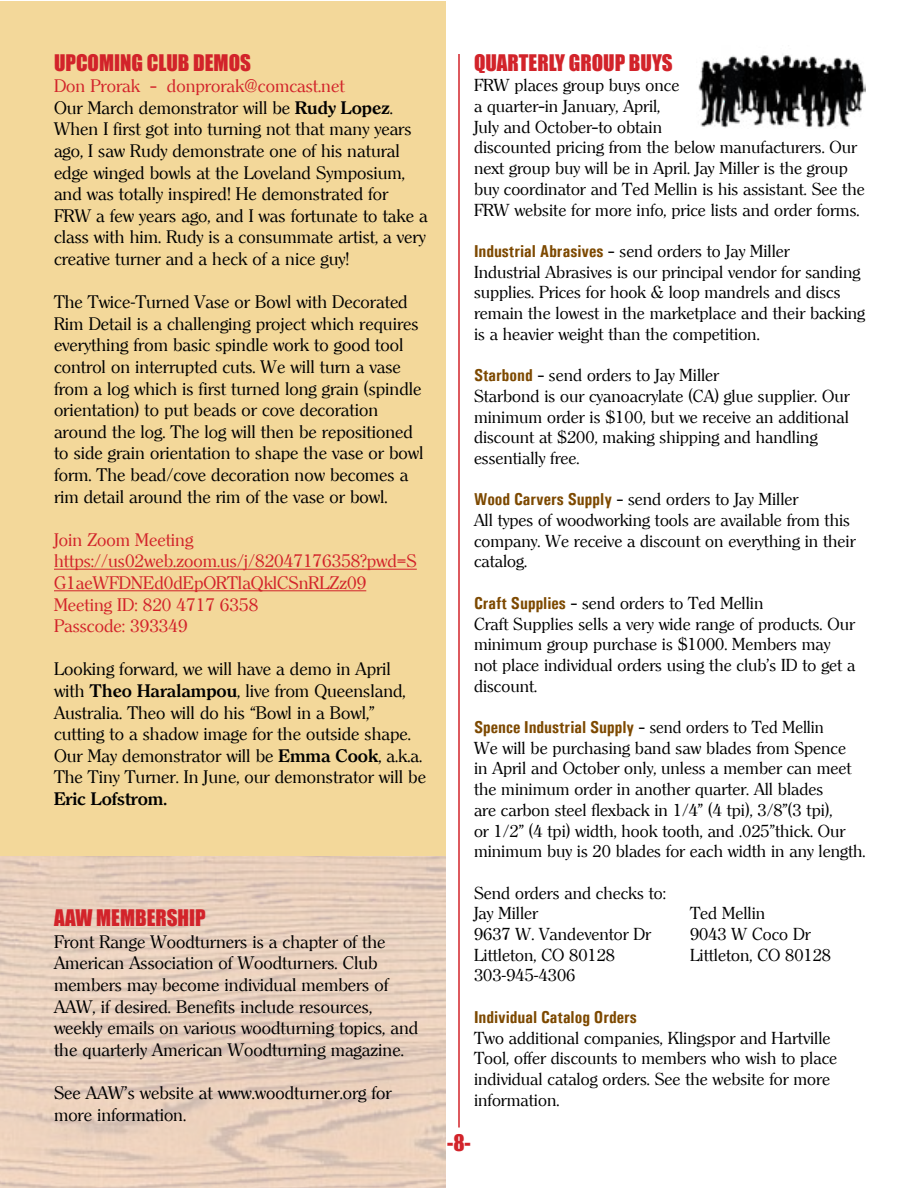
<style>
.page{position:relative;width:918px;height:1188px;background:#fff}
.page>*{position:absolute;margin:0;border:0;box-sizing:border-box;transform-origin:0 0}
.t1{font:21px "Impact";color:#d2232a}
.t2{font:18px/21.6px "Clearly Roman";color:#000}
.t3{font:18px/21.6px "Clearly Roman";color:#d2232a}
.t4{font:700 18px "Clearly Roman";color:#000}
.t5{font:17.25px/20.7px "Clearly Roman";color:#000}
.t6{font:700 17.25px "Univers Condensed";color:#7d4900}
.s1{color:#d2232a}
.s2{font-weight:700}
.s3{font-family:"Univers Condensed";font-weight:700;color:#7d4900}
.s4{font-family:"Clearly Roman";font-weight:400;color:#000}
</style>
<div class="page">
<div style="left:0;top:1px;width:446px;height:855px;background:#f3d89a"></div>
<hr style="left:54px;top:569px;width:363px;height:1px;background:#d2232a">
<hr style="left:54px;top:590px;width:312px;height:1px;background:#d2232a">
<hr style="left:458px;top:54px;width:2px;height:1074px;background:#d2232a">
<img style="left:698px;top:55px;width:168px;height:73px">
<p class="t1" style="left:54px;top:46px;width:199px">UPCOMING CLUB DEMOS</p>
<p class="t2" style="left:54px;top:76px;width:375px"><span class="s1">Don Prorak – donprorak@comcast.net<br></span>Our March demonstrator will be <span class="s2">Rudy Lopez</span>.<br>When I first got into turning not that many years ago, I saw Rudy demonstrate one of his natural edge winged bowls at the Loveland Symposium, and was totally inspired! He demonstrated for FRW a few years ago, and I was fortunate to take a class with him. Rudy is a consummate artist, a very creative turner and a heck of a nice guy!</p>
<p class="t2" style="left:54px;top:292px;width:371px">The Twice-Turned Vase or Bowl with Decorated Rim Detail is a challenging project which requires everything from basic spindle work to good tool control on interrupted cuts. We will turn a vase from a log which is first turned long grain (spindle orientation) to put beads or cove decoration around the log. The log will then be repositioned to side grain orientation to shape the vase or bowl form. The bead/cove decoration now becomes a rim detail around the rim of the vase or bowl.</p>
<p class="t3" style="left:54px;top:529px;width:364px">Join Zoom Meeting https://us02web.zoom.us/j/82047176358?pwd=S<br>G1aeWFDNEd0dEpORTlaQklCSnRLZz09<br>Meeting ID: 820 4717 6358<br>Passcode: 393349</p>
<p class="t2" style="left:54px;top:659px;width:374px">Looking forward, we will have a demo in April with <span class="s2">Theo Haralampou</span>, live from Queensland, Australia. Theo will do his “Bowl in a Bowl,” cutting to a shadow image for the outside shape.<br>Our May demonstrator will be <span class="s2">Emma Cook</span>, a.k.a.<br>The Tiny Turner. In June, our demonstrator will be</p>
<p class="t4" style="left:54px;top:788px;width:115px">Eric Lofstrom.</p>
<p class="t1" style="left:54px;top:902px;width:153px">AAW MEMBERSHIP</p>
<p class="t2" style="left:54px;top:931px;width:366px">Front Range Woodturners is a chapter of the American Association of Woodturners. Club members may become individual members of AAW, if desired. Benefits include resources, weekly emails on various woodturning topics, and the quarterly American Woodturning magazine.</p>
<p class="t2" style="left:54px;top:1082px;width:339px">See AAW’s website at www.woodturner.org for more information.</p>
<p class="t1" style="left:474px;top:46px;width:200px">QUARTERLY GROUP BUYS</p>
<p class="t5" style="left:474px;top:75px;width:392px">FRW places group buys once<br>a quarter–in January, April,<br>July and October–to obtain<br>discounted pricing from the below manufacturers. Our next group buy will be in April. Jay Miller is the group buy coordinator and Ted Mellin is his assistant. See the FRW website for more info, price lists and order forms.</p>
<p class="t5" style="left:474px;top:241px;width:393px"><span class="s3">Industrial Abrasives</span> – send orders to Jay Miller<br>Industrial Abrasives is our principal vendor for sanding supplies. Prices for hook &amp; loop mandrels and discs remain the lowest in the marketplace and their backing is a heavier weight than the competition.</p>
<p class="t5" style="left:474px;top:365px;width:377px"><span class="s3">Starbond</span> – send orders to Jay Miller<br>Starbond is our cyanoacrylate (CA) glue supplier. Our minimum order is $100, but we receive an additional discount at $200, making shipping and handling essentially free.</p>
<p class="t5" style="left:474px;top:489px;width:383px"><span class="s3">Wood Carvers Supply</span> – send orders to Jay Miller<br>All types of woodworking tools are available from this company. We receive a discount on everything in their catalog.</p>
<p class="t5" style="left:474px;top:593px;width:383px"><span class="s3">Craft Supplies</span> – send orders to Ted Mellin<br>Craft Supplies sells a very wide range of products. Our minimum group purchase is $1000. Members may not place individual orders using the club’s ID to get a discount.</p>
<p class="t6" style="left:474px;top:717px;width:351px">Spence Industrial Supply <span class="s4">– send orders to Ted Mellin</span></p>
<p class="t5" style="left:474px;top:738px;width:393px">We will be purchasing band saw blades from Spence<br>in April and October only, unless a member can meet the minimum order in another quarter. All blades<br>are carbon steel flexback in 1/4” (4 tpi), 3/8”(3 tpi),<br>or 1/2” (4 tpi) width, hook tooth, and .025”thick. Our minimum buy is 20 blades for each width in any length.</p>
<p class="t5" style="left:474px;top:883px;width:193px">Send orders and checks to:<br>Jay Miller</p>
<p class="t5" style="left:690px;top:903px;width:77px">Ted Mellin</p>
<p class="t5" style="left:474px;top:924px;width:179px">9637 W. Vandeventor Dr</p>
<p class="t5" style="left:690px;top:924px;width:122px">9043 W Coco Dr</p>
<p class="t5" style="left:474px;top:945px;width:143px">Littleton, CO 80128</p>
<p class="t5" style="left:690px;top:945px;width:143px">Littleton, CO 80128</p>
<p class="t5" style="left:474px;top:965px;width:103px">303-945-4306</p>
<p class="t6" style="left:474px;top:1006px;width:164px">Individual Catalog Orders</p>
<p class="t5" style="left:474px;top:1028px;width:365px">Two additional companies, Klingspor and Hartville Tool, offer discounts to members who wish to place individual catalog orders. See the website for more information.</p>
<p class="t1" style="left:447px;top:1127px;width:25px">-8-</p>
</div>
